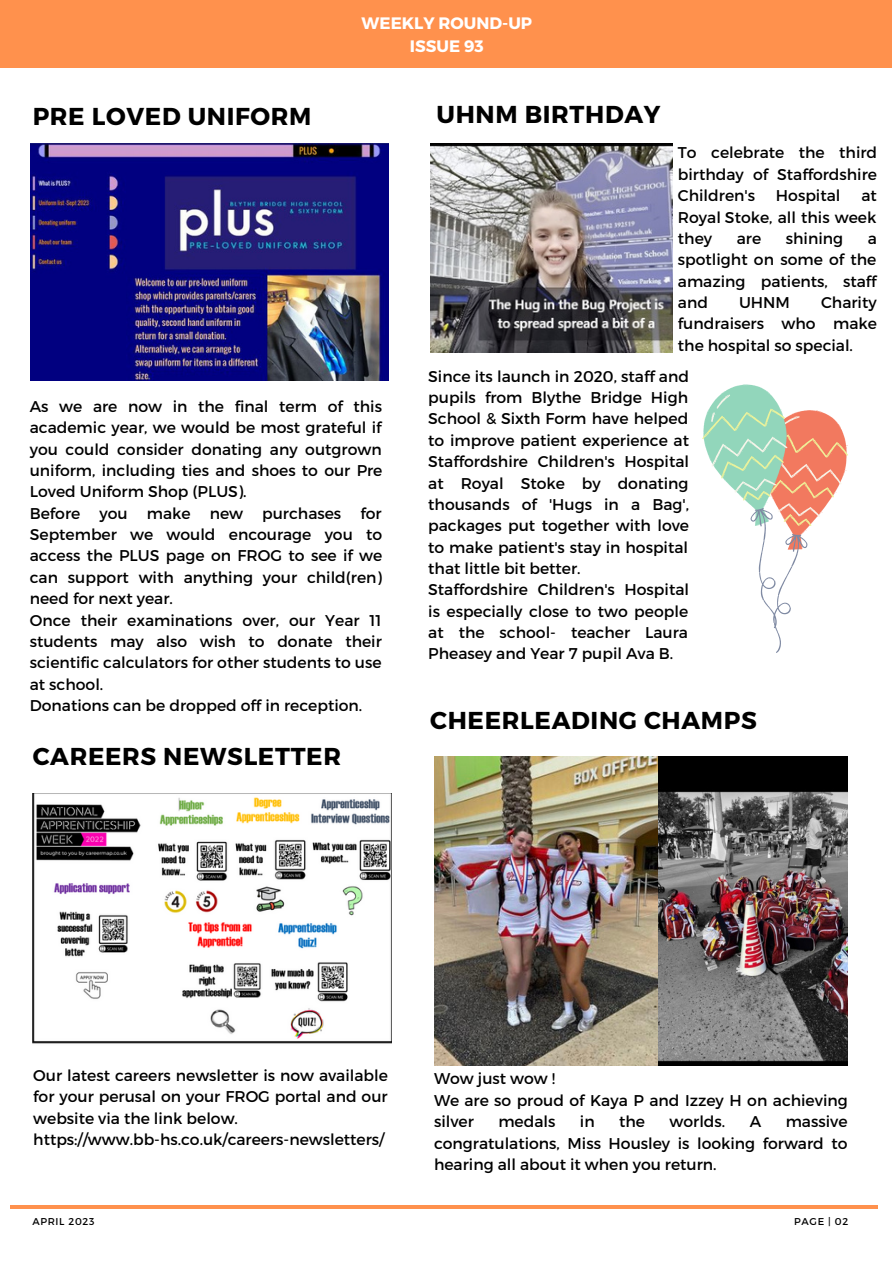
<style>
.page{position:relative;width:893px;height:1264px;background:#fff}
.page>*{position:absolute;margin:0;border:0;box-sizing:border-box;transform-origin:0 0}
.t1{font:700 24.45px "Montserrat";letter-spacing:.025em;color:#000}
.t2{font:700 16.5px/22.5px "Montserrat";color:#fff;text-align:center}
.t3{font:15.6px/21.3px "Montserrat";color:#000;text-align:justify}
.t4{font:9.9px "Montserrat";letter-spacing:.07em;color:#000}
</style>
<div class="page">
<div style="left:0;top:0;width:891px;height:67px;background:#ff914d"></div>
<hr style="left:10px;top:1205px;width:867px;height:3px;background:#ff914d">
<img style="left:31px;top:143px;width:357px;height:237px">
<img style="left:430px;top:143px;width:242px;height:209px">
<svg style="left:702px;top:384px;width:146px;height:269px"></svg>
<img style="left:434px;top:756px;width:413px;height:309px">
<img style="left:33px;top:793px;width:358px;height:251px">
<h1 class="t1" style="left:33px;top:101px;width:280px">PRE LOVED UNIFORM</h1>
<p class="t2" style="left:361px;top:11px;width:172px">WEEKLY ROUND-UP<br>ISSUE 93</p>
<h1 class="t1" style="left:436px;top:98px;width:225px">UHNM BIRTHDAY</h1>
<p class="t3" style="left:30px;top:395px;width:354px;text-align:left">As we are now in the final term of this academic year, we would be most grateful if you could consider donating any outgrown uniform, including ties and shoes to our Pre Loved Uniform Shop (PLUS).<br>Before you make new purchases for September we would encourage you to access the PLUS page on FROG to see if we can support with anything your child(ren) need for next year.<br>Once their examinations over, our Year 11 students may also wish to donate their scientific calculators for other students to use at school.<br>Donations can be dropped off in reception.</p>
<h1 class="t1" style="left:33px;top:740px;width:310px">CAREERS NEWSLETTER</h1>
<p class="t3" style="left:678px;top:141px;width:201px">To celebrate the third birthday of Staffordshire Children's</p>
<p class="t3" style="left:776px;top:184px;width:66px">Hospital</p>
<p class="t3" style="left:678px;top:184px;width:200px;text-indent:183px">at Royal Stoke, all this week they</p>
<p class="t3" style="left:736px;top:227px;width:26px">are</p>
<p class="t3" style="left:785px;top:227px;width:59px">shining</p>
<p class="t3" style="left:678px;top:227px;width:200px;text-indent:190px">a spotlight on some of the amazing patients, staff and</p>
<p class="t3" style="left:678px;top:291px;width:200px;text-indent:143px">Charity fundraisers who make the hospital so special.</p>
<p class="t3" style="left:428px;top:365px;width:262px;text-align:left">Since its launch in 2020, staff and pupils from Blythe Bridge High<br>School &amp; Sixth Form have helped to improve patient experience at<br>Staffordshire Children's Hospital at Royal Stoke by donating thousands of 'Hugs in a Bag', packages put together with love to make patient's stay in hospital that little bit better.<br>Staffordshire Children's Hospital is especially close to two people at the school- teacher Laura<br>Pheasey and Year 7 pupil Ava B.</p>
<p class="t3" style="left:739px;top:291px;width:52px">UHNM</p>
<h1 class="t1" style="left:430px;top:704px;width:328px">CHEERLEADING CHAMPS</h1>
<p class="t3" style="left:33px;top:1063px;width:356px;text-align:left">Our latest careers newsletter is now available for your perusal on your FROG portal and our website via the link below. https://www.bb-hs.co.uk/careers-newsletters/</p>
<p class="t3" style="left:434px;top:1067px;width:415px;text-align:left">Wow just wow !<br>We are so proud of Kaya P and Izzey H on achieving silver</p>
<p class="t3" style="left:434px;top:1110px;width:415px;text-indent:351px">massive congratulations, Miss Housley is looking forward to hearing all about it when you return.</p>
<p class="t3" style="left:498px;top:1110px;width:59px">medals</p>
<p class="t3" style="left:580px;top:1110px;width:16px">in</p>
<p class="t3" style="left:619px;top:1110px;width:27px">the</p>
<p class="t3" style="left:669px;top:1110px;width:57px">worlds.</p>
<p class="t3" style="left:749px;top:1110px;width:13px">A</p>
<p class="t4" style="left:32px;top:1214px;width:64px">APRIL 2023</p>
<p class="t4" style="left:794px;top:1214px;width:55px">PAGE | 02</p>
</div>
